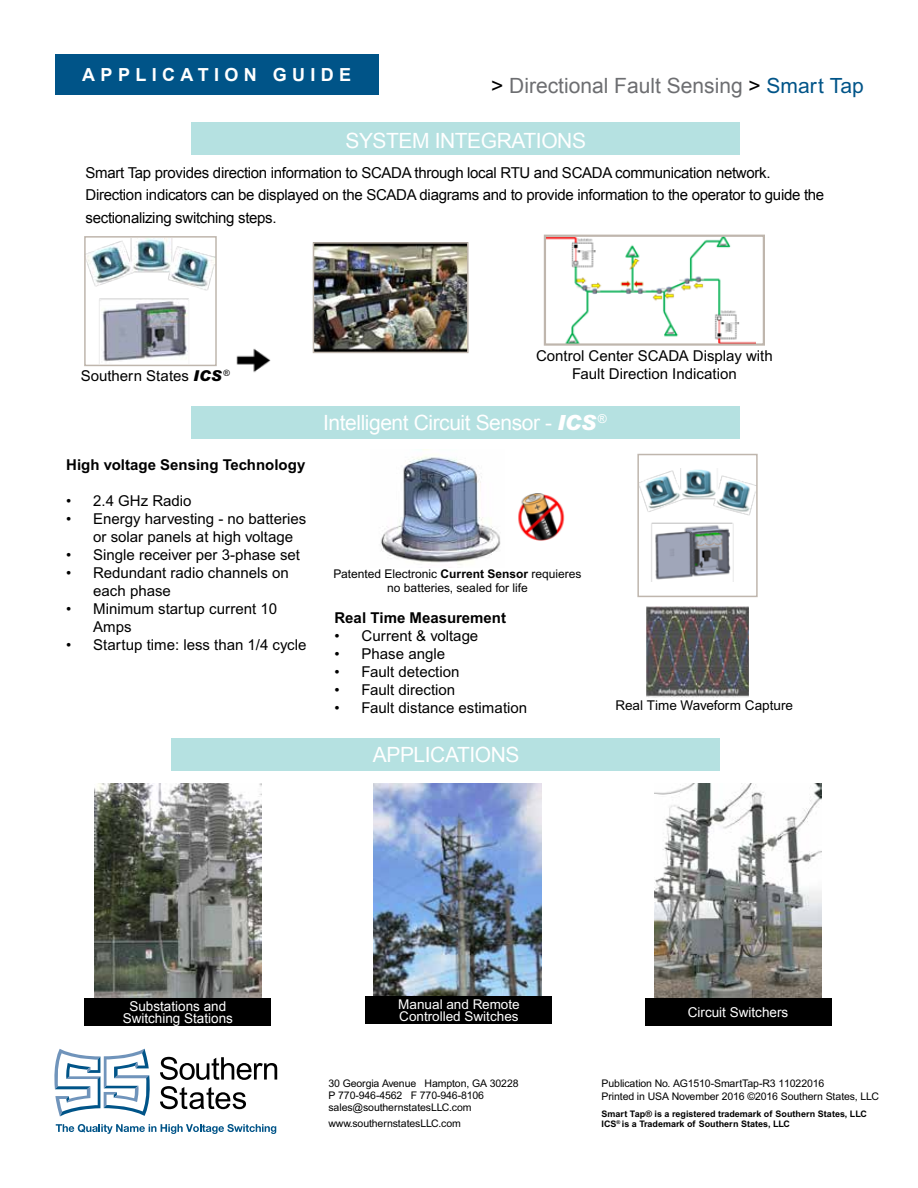
<style>
.page{position:relative;width:918px;height:1188px;background:#fff}
.page>*{position:absolute;margin:0;border:0;box-sizing:border-box;transform-origin:0 0}
.t1{font:21px "Arial";letter-spacing:-.02em;color:#fff}
.t2{font:21px "Arial";color:#6d6e71}
.t3{font:700 18px "Arial";letter-spacing:.3em;color:#fff}
.t4{font:15px/18px "Arial MT Std";color:#000}
.t5{font:15px/22.5px "Arial";letter-spacing:-.02em;color:#000}
.t6{font:700 15px "Arial MT Std";color:#000}
.t7{font:13.5px/12px "Arial";color:#fff;text-align:center}
.t8{font:13.5px/12px "Arial MT Std";color:#fff}
.t9{font:13.5px "Arial MT Std";color:#000}
.t10{font:12px/14.4px "Arial MT Std";color:#000;text-align:center}
.t11{font:10.5px/12px "Arial MT Std";letter-spacing:-.01em;color:#000}
.t12{font:700 9px/10.8px "Arial MT Std";color:#000}
.s1{color:#000}
.s2{font-family:"Arial MT Std";color:#005488}
.s3{font-weight:900;font-style:italic}
.s4{font-family:"Arial MT Std";font-weight:900;font-style:italic}
.s5{font-weight:700}
</style>
<div class="page">
<div style="left:55px;top:54px;width:324px;height:41px;background:#005488"></div>
<div style="left:191px;top:122px;width:549px;height:33px;background:#b5e1e1"></div>
<img style="left:87px;top:239px;width:127px;height:124px">
<div style="left:84px;top:236px;width:133px;height:130px;border:2px solid #bfb6ad"></div>
<img style="left:316px;top:245px;width:150px;height:105px">
<div style="left:313px;top:242px;width:156px;height:111px;border:2px solid #bfb6ad"></div>
<img style="left:547px;top:238px;width:209px;height:105px">
<div style="left:544px;top:235px;width:221px;height:111px;border:2px solid #bfb6ad"></div>
<img style="left:236px;top:348px;width:35px;height:25px">
<div style="left:191px;top:406px;width:549px;height:33px;background:#b5e1e1"></div>
<img style="left:380px;top:449px;width:121px;height:116px">
<img style="left:518px;top:494px;width:47px;height:46px">
<img style="left:640px;top:469px;width:115px;height:113px">
<div style="left:637px;top:454px;width:121px;height:143px;border:2px solid #bfb6ad"></div>
<img style="left:646px;top:606px;width:103px;height:91px">
<div style="left:171px;top:738px;width:549px;height:33px;background:#b5e1e1"></div>
<svg style="left:160px;top:1057px;width:117px;height:23px"></svg>
<svg style="left:160px;top:1086px;width:86px;height:23px"></svg>
<svg style="left:54px;top:1049px;width:96px;height:67px"></svg>
<svg style="left:56px;top:1124px;width:220px;height:10px"></svg>
<img style="left:374px;top:784px;width:167px;height:213px">
<img style="left:654px;top:784px;width:168px;height:214px">
<img style="left:94px;top:784px;width:168px;height:214px">
<div style="left:366px;top:997px;width:186px;height:27px;background:#000"></div>
<div style="left:84px;top:998px;width:187px;height:28px;background:#000"></div>
<div style="left:645px;top:998px;width:187px;height:28px;background:#000"></div>
<p class="t3" style="left:82px;top:63px;width:271px">APPLICATION GUIDE</p>
<h1 class="t2" style="left:491px;top:72px;width:374px"><span class="s1">&gt;</span> Directional Fault Sensing <span class="s1">&gt;</span> <span class="s2">Smart Tap</span></h1>
<h1 class="t1" style="left:345px;top:127px;width:242px">SYSTEM INTEGRATIONS</h1>
<p class="t5" style="left:86px;top:161px;width:740px">Smart Tap provides direction information to SCADA through local RTU and SCADA communication network.<br>Direction indicators can be displayed on the SCADA diagrams and to provide information to the operator to guide the sectionalizing switching steps.</p>
<p class="t4" style="left:81px;top:368px;width:151px">Southern States <span class="s3">ICS</span> <sup>®</sup></p>
<p class="t6" style="left:66px;top:456px;width:241px">High voltage Sensing Technology</p>
<p class="t4" style="left:66px;top:492px;width:127px">• 2.4 GHz Radio</p>
<p class="t4" style="left:93px;top:510px;width:214px;text-indent:-27px">• Energy harvesting - no batteries or solar panels at high voltage</p>
<p class="t4" style="left:66px;top:546px;width:235px">• Single receiver per 3-phase set</p>
<p class="t4" style="left:93px;top:564px;width:197px;text-indent:-27px">• Redundant radio channels on each phase</p>
<p class="t4" style="left:93px;top:600px;width:185px;text-indent:-27px">• Minimum startup current 10<br>Amps</p>
<p class="t4" style="left:66px;top:636px;width:242px">• Startup time: less than 1/4 cycle</p>
<p class="t4" style="left:536px;top:347px;width:238px;text-align:center">Control Center SCADA Display with<br>Fault Direction Indication</p>
<h1 class="t1" style="left:323px;top:409px;width:285px">Intelligent Circuit Sensor - <span class="s4">ICS</span> <sup>®</sup></h1>
<p class="t10" style="left:333px;top:567px;width:250px">Patented Electronic <span class="s5">Current Sensor</span> requieres no batteries, sealed for life</p>
<p class="t6" style="left:335px;top:609px;width:173px">Real Time Measurement</p>
<p class="t4" style="left:335px;top:627px;width:145px">• Current &amp; voltage</p>
<p class="t4" style="left:335px;top:645px;width:112px">• Phase angle</p>
<p class="t4" style="left:335px;top:663px;width:126px">• Fault detection</p>
<p class="t4" style="left:335px;top:681px;width:122px">• Fault direction</p>
<p class="t4" style="left:335px;top:699px;width:194px">• Fault distance estimation</p>
<p class="t9" style="left:615px;top:697px;width:179px">Real Time Waveform Capture</p>
<h1 class="t1" style="left:373px;top:740px;width:148px">APPLICATIONS</h1>
<p class="t8" style="left:398px;top:999px;width:123px">Manual and Remote<br>Controlled Switches</p>
<p class="t7" style="left:123px;top:1000px;width:112px">Substations and<br>Switching Stations</p>
<p class="t7" style="left:688px;top:1006px;width:102px">Circuit Switchers</p>
<p class="t11" style="left:328px;top:1078px;width:192px">30 Georgia Avenue Hampton, GA 30228<br>P 770-946-4562 F 770-946-8106 sales@southernstatesLLC.com</p>
<p class="t11" style="left:328px;top:1118px;width:134px">www.southernstatesLLC.com</p>
<p class="t11" style="left:602px;top:1077px;width:279px;line-height:12.6px">Publication No. AG1510-SmartTap-R3 11022016<br>Printed in USA November 2016 ©2016 Southern States, LLC</p>
<p class="t12" style="left:602px;top:1108px;width:267px">Smart Tap® is a registered trademark of Southern States, LLC<br>ICS<sup>®</sup> is a Trademark of Southern States, LLC</p>
</div>
